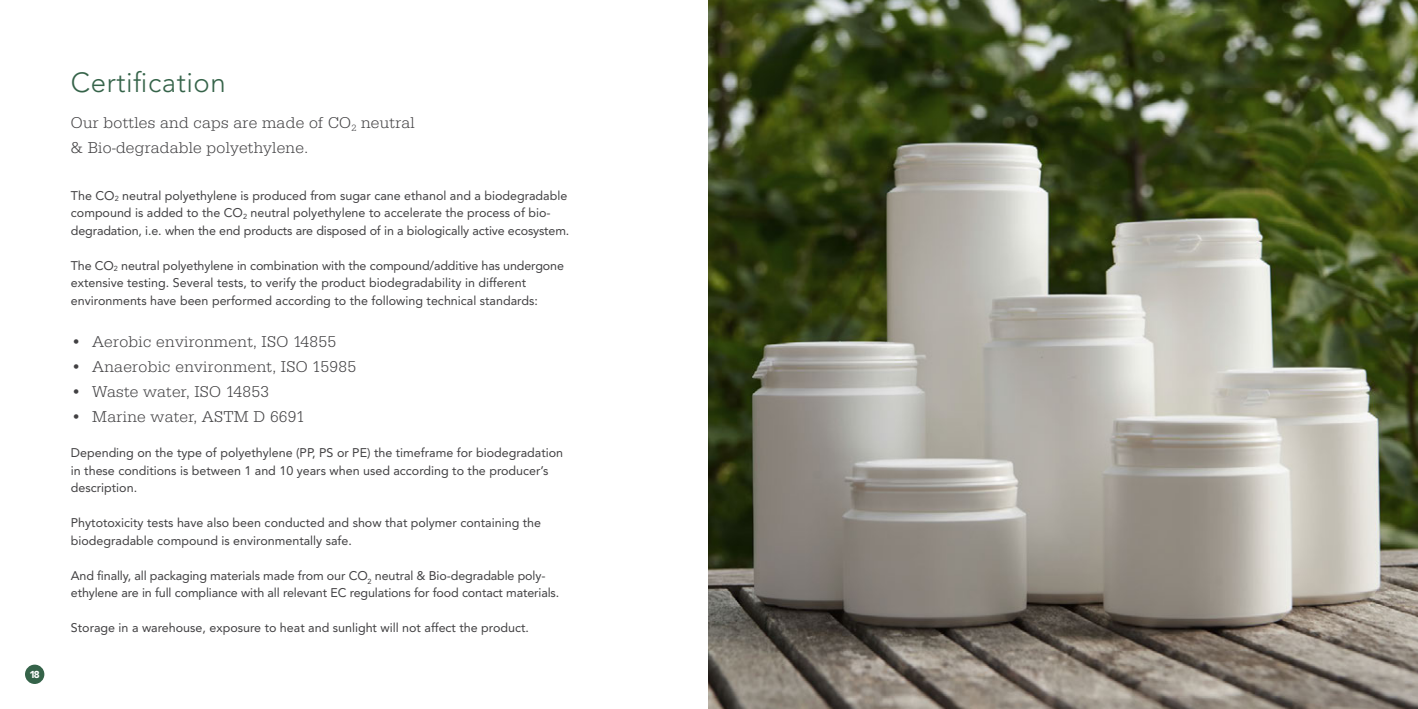
<style>
.page{position:relative;width:1418px;height:709px;background:#fff}
.page>*{position:absolute;margin:0;border:0;box-sizing:border-box;transform-origin:0 0}
.t1{font:300 27.5px "Avenir";letter-spacing:.02em;color:#356349}
.t2{font:300 16.25px/25px "Egyptian 505 EF";letter-spacing:.02em;color:#414042}
.t3{font:12.5px/17.5px "Avenir";color:#414042}
.t4{font:900 10px "Avenir";color:#fff}
</style>
<div class="page">
<div style="left:25px;top:664px;width:19px;height:20px;background:#356349;border-radius:50%"></div>
<img style="left:709px;top:0;width:708px;height:709px">
<p class="t4" style="left:30px;top:668px;width:12px">18</p>
<h1 class="t1" style="left:71px;top:66px;width:156px">Certification</h1>
<h2 class="t2" style="left:71px;top:110px;width:345px">Our bottles and caps are made of CO<sub>2</sub> neutral &amp; Bio-degradable polyethylene.</h2>
<p class="t3" style="left:71px;top:187px;width:500px">The CO<sub>2</sub> neutral polyethylene is produced from sugar cane ethanol and a biodegradable compound is added to the CO<sub>2</sub> neutral polyethylene to accelerate the process of bio&shy;degradation, i.e. when the end products are disposed of in a biologically active ecosystem.</p>
<p class="t3" style="left:71px;top:257px;width:494px">The CO<sub>2</sub> neutral polyethylene in combination with the compound/additive has undergone extensive testing. Several tests, to verify the product biodegradability in different environments have been performed according to the following technical standards:</p>
<h2 class="t2" style="left:71px;top:329px;width:267px">• Aerobic environment, ISO 14855</h2>
<h2 class="t2" style="left:71px;top:354px;width:286px">• Anaerobic environment, ISO 15985</h2>
<h2 class="t2" style="left:71px;top:379px;width:200px">• Waste water, ISO 14853</h2>
<h2 class="t2" style="left:71px;top:404px;width:235px">• Marine water, ASTM D 6691</h2>
<p class="t3" style="left:71px;top:444px;width:494px">Depending on the type of polyethylene (PP, PS or PE) the timeframe for biodegradation in these conditions is between 1 and 10 years when used according to the producer’s description.</p>
<p class="t3" style="left:71px;top:514px;width:471px">Phytotoxicity tests have also been conducted and show that polymer containing the biodegradable compound is environmentally safe.</p>
<p class="t3" style="left:71px;top:567px;width:490px">And finally, all packaging materials made from our CO<sub>2</sub> neutral &amp; Bio-degradable poly&shy;ethylene are in full compliance with all relevant EC regulations for food contact materials.</p>
<p class="t3" style="left:71px;top:619px;width:459px">Storage in a warehouse, exposure to heat and sunlight will not affect the product.</p>
</div>
